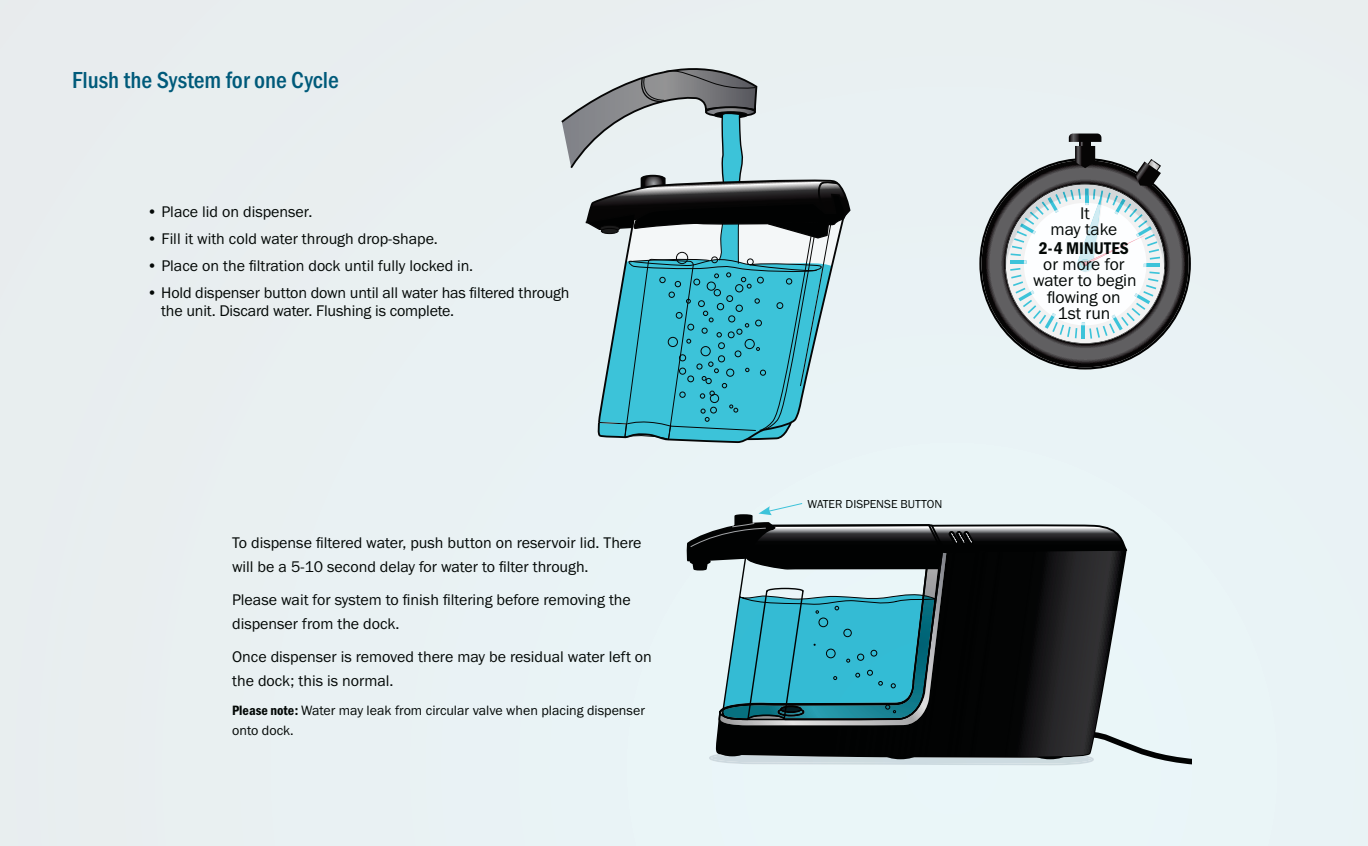
<style>
.page{position:relative;width:1368px;height:846px;background:#e9f1f3}
.page>*{position:absolute;margin:0;border:0;box-sizing:border-box;transform-origin:0 0}
.t1{font:500 24px "Franklin Gothic URW Con";color:#005a7a}
.t2{font:17.6px/16.2px "Franklin Gothic URW Boo";color:#030806;text-align:center}
.t3{font:17.6px "Franklin Gothic URW Con Dem";letter-spacing:.005em;color:#030806}
.t4{font:16px/24px "Franklin Gothic URW Boo";color:#030806}
.t5{font:14px/20px "Franklin Gothic URW Boo";color:#030806}
.t6{font:12px "Franklin Gothic URW Boo";color:#030806}
.s1{font-family:"Franklin Gothic URW Con Dem"}
</style>
<div class="page">
<svg style="left:559px;top:35px;width:292px;height:407px;background:#94bec6"></svg>
<svg style="left:685px;top:502px;width:507px;height:267px;background:#688186"></svg>
<svg style="left:979px;top:134px;width:212px;height:236px"></svg>
<h1 class="t1" style="left:72px;top:71px;width:268px">Flush the System for one Cycle</h1>
<p class="t4" style="left:147px;top:201px;width:167px">• Place lid on dispenser.</p>
<p class="t4" style="left:147px;top:228px;width:293px">• Fill it with cold water through drop-shape.</p>
<p class="t4" style="left:147px;top:255px;width:328px">• Place on the filtration dock until fully locked in.</p>
<p class="t4" style="left:161px;top:285px;width:410px;line-height:18px;text-indent:-14px">• Hold dispenser button down until all water has filtered through the unit. Discard water. Flushing is complete.</p>
<p class="t4" style="left:232px;top:531px;width:411px">To dispense filtered water, push button on reservoir lid. There will be a 5-10 second delay for water to filter through.</p>
<p class="t4" style="left:232px;top:588px;width:400px">Please wait for system to finish filtering before removing the dispenser from the dock.</p>
<p class="t4" style="left:232px;top:645px;width:421px">Once dispenser is removed there may be residual water left on the dock; this is normal.</p>
<p class="t5" style="left:232px;top:701px;width:414px"><span class="s1">Please note:</span> Water may leak from circular valve when placing dispenser onto dock.</p>
<p class="t6" style="left:808px;top:500px;width:136px">WATER DISPENSE BUTTON</p>
<p class="t2" style="left:1050px;top:206px;width:68px">It<br>may take</p>
<p class="t3" style="left:1039px;top:236px;width:92px">2-4 MINUTES</p>
<p class="t2" style="left:1033px;top:257px;width:105px">or more for water to begin flowing on<br>1st run</p>
</div>
